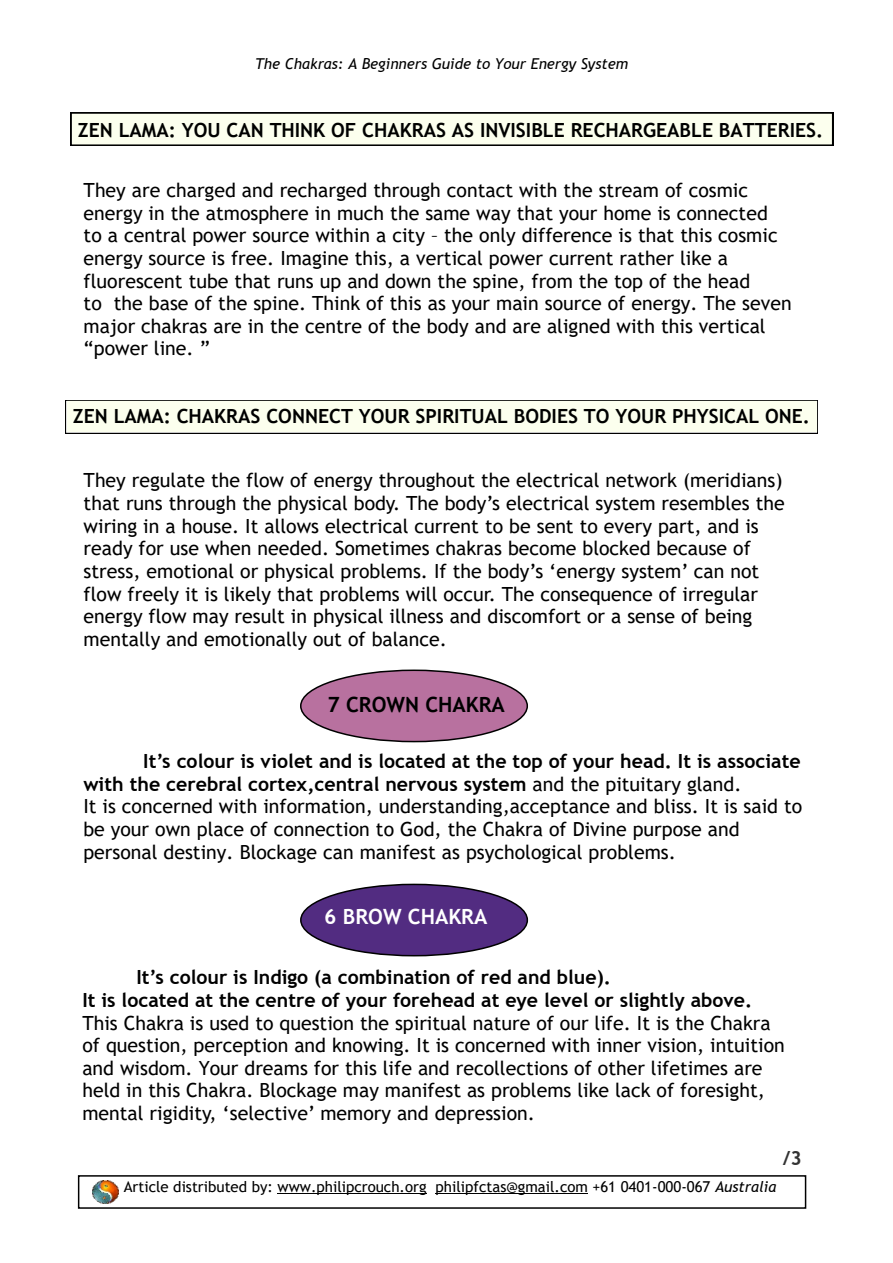
<style>
.page{position:relative;width:893px;height:1263px;background:#fff}
.page>*{position:absolute;margin:0;border:0;box-sizing:border-box;transform-origin:0 0}
.t1{font:700 21px "Trebuchet MS";color:#000}
.t2{font:700 21px "Trebuchet MS";color:#fff}
.t3{font:19.5px/22.6px "Trebuchet MS";color:#000}
.t4{font:700 19.5px/22.6px "Trebuchet MS";color:#000}
.t5{font:700 19.5px "Trebuchet MS";color:#333}
.t6{font:15px "Trebuchet MS";color:#000}
.t7{font:italic 15px "Trebuchet MS";color:#000}
.s1{font-weight:700}
.s2{font-style:italic}
</style>
<div class="page">
<svg style="left:70px;top:112px;width:763px;height:34px;background:#e2e5d6"></svg>
<div style="left:67px;top:400px;width:749px;height:32px;background:#fcffee"></div>
<div style="left:65px;top:400px;width:753px;height:33px;border:2px solid #000"></div>
<div style="left:78px;top:1175px;width:728px;height:34px;border:2px solid #000"></div>
<hr style="left:277px;top:1193px;width:149px;height:1px;background:#000">
<hr style="left:436px;top:1193px;width:152px;height:1px;background:#000">
<img style="left:92px;top:1180px;width:26px;height:23px">
<div style="left:300px;top:669px;width:228px;height:73px;background:#b8719f;border:2px solid #000;border-radius:50%"></div>
<div style="left:300px;top:884px;width:228px;height:72px;background:#522c81;border:2px solid #000;border-radius:50%"></div>
<p class="t7" style="left:255px;top:58px;width:374px">The Chakras: A Beginners Guide to Your Energy System</p>
<p class="t4" style="left:78px;top:120px;width:747px">ZEN LAMA: YOU CAN THINK OF CHAKRAS AS INVISIBLE RECHARGEABLE BATTERIES.</p>
<p class="t3" style="left:84px;top:181px;width:710px">They are charged and recharged through contact with the stream of cosmic energy in the atmosphere in much the same way that your home is connected<br>to a central power source within a city – the only difference is that this cosmic energy source is free. Imagine this, a vertical power current rather like a fluorescent tube that runs up and down the spine, from the top of the head<br>to the base of the spine. Think of this as your main source of energy. The seven major chakras are in the centre of the body and are aligned with this vertical “power line. ”</p>
<p class="t4" style="left:73px;top:407px;width:739px">ZEN LAMA: CHAKRAS CONNECT YOUR SPIRITUAL BODIES TO YOUR PHYSICAL ONE.</p>
<p class="t3" style="left:84px;top:471px;width:703px">They regulate the flow of energy throughout the electrical network (meridians) that runs through the physical body. The body’s electrical system resembles the wiring in a house. It allows electrical current to be sent to every part, and is ready for use when needed. Sometimes chakras become blocked because of stress, emotional or physical problems. If the body’s ‘energy system’ can not flow freely it is likely that problems will occur. The consequence of irregular energy flow may result in physical illness and discomfort or a sense of being mentally and emotionally out of balance.</p>
<p class="t1" style="left:327px;top:696px;width:179px">7 CROWN CHAKRA</p>
<p class="t3" style="left:83px;top:751px;width:720px;text-indent:60px"><span class="s1">It’s colour is violet and is located at the top of your head. It is associate with the cerebral cortex,central nervous system</span> and the pituitary gland.<br>It is concerned with information, understanding,acceptance and bliss. It is said to be your own place of connection to God, the Chakra of Divine purpose and personal destiny. Blockage can manifest as psychological problems.</p>
<p class="t2" style="left:324px;top:908px;width:165px">6 BROW CHAKRA</p>
<p class="t4" style="left:82px;top:968px;width:671px;text-indent:54px">It’s colour is Indigo (a combination of red and blue).<br>It is located at the centre of your forehead at eye level or slightly above.</p>
<p class="t3" style="left:82px;top:1013px;width:704px">This Chakra is used to question the spiritual nature of our life. It is the Chakra of question, perception and knowing. It is concerned with inner vision, intuition and wisdom. Your dreams for this life and recollections of other lifetimes are held in this Chakra. Blockage may manifest as problems like lack of foresight, mental rigidity, ‘selective’ memory and depression.</p>
<p class="t5" style="left:783px;top:1151px;width:21px">/3</p>
<p class="t6" style="left:124px;top:1181px;width:654px">Article distributed by: www.philipcrouch.org philipfctas@gmail.com +61 0401-000-067 <span class="s2">Australia</span></p>
</div>
